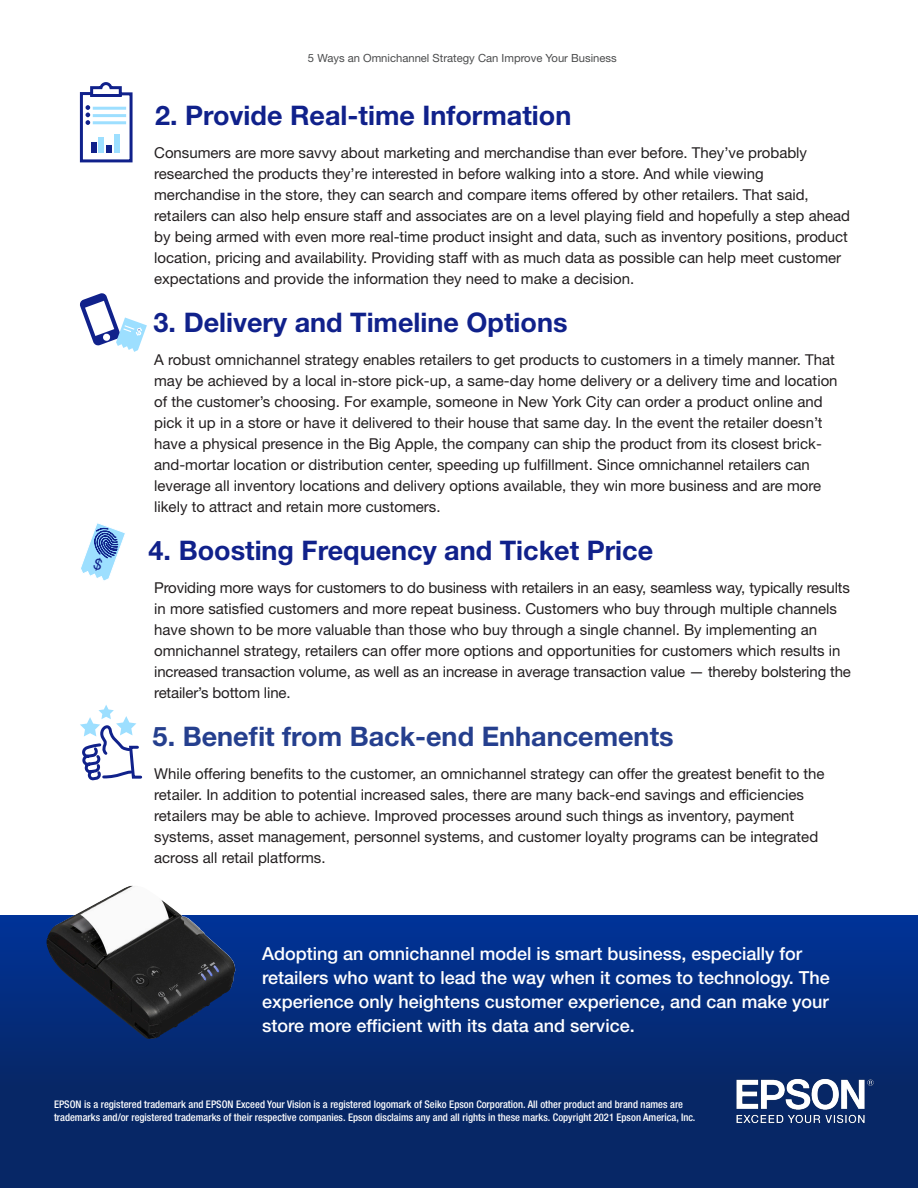
<style>
.page{position:relative;width:918px;height:1188px;background:#fff}
.page>*{position:absolute;margin:0;border:0;box-sizing:border-box;transform-origin:0 0}
.t1{font:700 27px "Helvetica Neue LT Std";color:#10218b}
.t2{font:700 27px "Helvetica Neue LT Std";color:#253f8e}
.t3{font:500 18px/24px "Helvetica Neue LT Std";color:#fff}
.t4{font:15px/21px "Helvetica Neue LT Std";color:#231f20}
.t5{font:11.25px "Helvetica Neue LT Std";color:#4b4c4d}
.t6{font:500 condensed 10.5px/13.5px "Helvetica Neue LT Std";color:#fff}
</style>
<div class="page">
<div style="left:0;top:916px;width:918px;height:272px;background:linear-gradient(to bottom,#013191,#09245a)"></div>
<svg style="left:79px;top:82px;width:54px;height:81px"></svg>
<svg style="left:80px;top:293px;width:67px;height:59px"></svg>
<svg style="left:80px;top:705px;width:63px;height:76px"></svg>
<img style="left:717px;top:1065px;width:166px;height:70px">
<img style="left:47px;top:886px;width:188px;height:153px">
<svg style="left:81px;top:523px;width:44px;height:58px"></svg>
<p class="t5" style="left:308px;top:51px;width:310px">5 Ways an Omnichannel Strategy Can Improve Your Business</p>
<p class="t1" style="left:155px;top:99px;width:418px">2. Provide Real-time Information</p>
<p class="t4" style="left:154px;top:142px;width:697px">Consumers are more savvy about marketing and merchandise than ever before. They’ve probably researched the products they’re interested in before walking into a store. And while viewing merchandise in the store, they can search and compare items offered by other retailers. That said, retailers can also help ensure staff and associates are on a level playing field and hopefully a step ahead by being armed with even more real-time product insight and data, such as inventory positions, product location, pricing and availability. Providing staff with as much data as possible can help meet customer expectations and provide the information they need to make a decision.</p>
<p class="t1" style="left:154px;top:306px;width:415px">3. Delivery and Timeline Options</p>
<p class="t4" style="left:154px;top:349px;width:685px">A robust omnichannel strategy enables retailers to get products to customers in a timely manner. That may be achieved by a local in-store pick-up, a same-day home delivery or a delivery time and location of the customer’s choosing. For example, someone in New York City can order a product online and pick it up in a store or have it delivered to their house that same day. In the event the retailer doesn’t have a physical presence in the Big Apple, the company can ship the product from its closest brick&shy;and-mortar location or distribution center, speeding up fulfillment. Since omnichannel retailers can leverage all inventory locations and delivery options available, they win more business and are more likely to attract and retain more customers.</p>
<p class="t1" style="left:149px;top:534px;width:506px">4. Boosting Frequency and Ticket Price</p>
<p class="t4" style="left:154px;top:577px;width:698px">Providing more ways for customers to do business with retailers in an easy, seamless way, typically results in more satisfied customers and more repeat business. Customers who buy through multiple channels have shown to be more valuable than those who buy through a single channel. By implementing an omnichannel strategy, retailers can offer more options and opportunities for customers which results in increased transaction volume, as well as an increase in average transaction value — thereby bolstering the retailer’s bottom line.</p>
<p class="t2" style="left:153px;top:720px;width:523px">5. Benefit from Back-end Enhancements</p>
<p class="t4" style="left:154px;top:763px;width:672px">While offering benefits to the customer, an omnichannel strategy can offer the greatest benefit to the retailer. In addition to potential increased sales, there are many back-end savings and efficiencies retailers may be able to achieve. Improved processes around such things as inventory, payment systems, asset management, personnel systems, and customer loyalty programs can be integrated across all retail platforms.</p>
<p class="t3" style="left:262px;top:942px;width:569px">Adopting an omnichannel model is smart business, especially for retailers who want to lead the way when it comes to technology. The experience only heightens customer experience, and can make your store more efficient with its data and service.</p>
<p class="t6" style="left:54px;top:1097px;width:643px">EPSON is a registered trademark and EPSON Exceed Your Vision is a registered logomark of Seiko Epson Corporation. All other product and brand names are trademarks and/or registered trademarks of their respective companies. Epson disclaims any and all rights in these marks. Copyright 2021 Epson America, Inc.</p>
</div>
